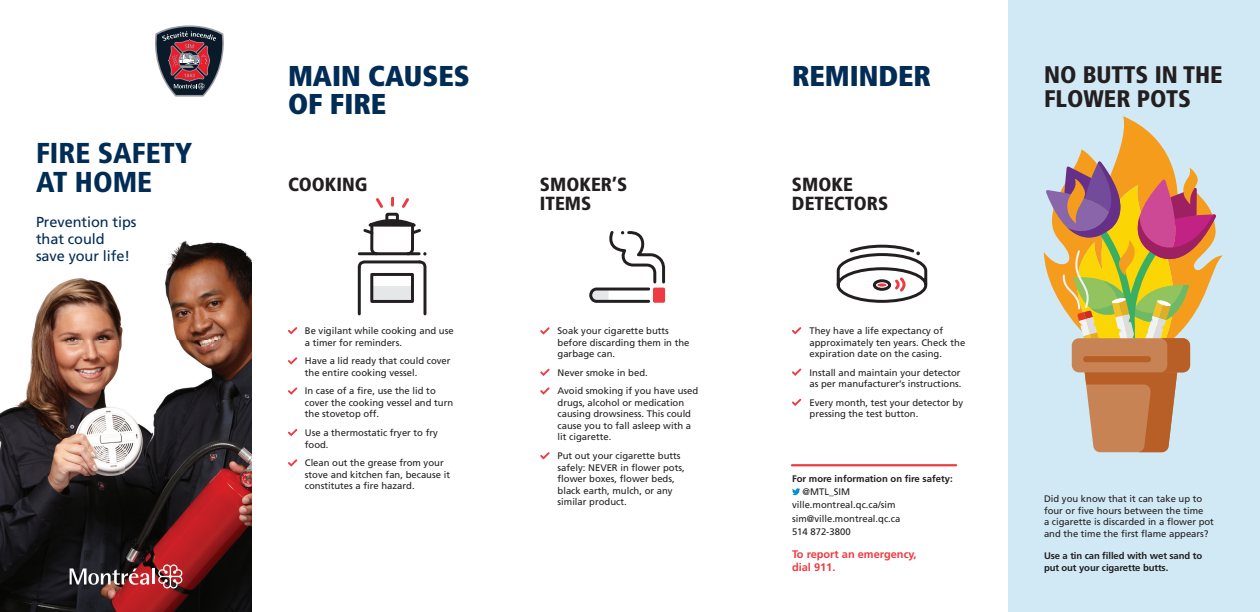
<style>
.page{position:relative;width:1260px;height:612px;background:#fff}
.page>*{position:absolute;margin:0;border:0;box-sizing:border-box;transform-origin:0 0}
.t1{font:900 condensed 28.8px/28.8px "Frutiger";color:#002c56}
.t2{font:900 condensed 28.7px/28px "Frutiger";color:#002c56}
.t3{font:900 condensed 24px/24px "Frutiger";color:#231f20}
.t4{font:900 condensed 19px/19px "Frutiger";color:#231f20}
.t5{font:14.5px/17px "Frutiger";letter-spacing:-.005em;color:#002c56}
.t6{font:700 11px/13.5px "Frutiger";color:#ee3a41}
.t7{font:9.5px/11.5px "Frutiger";color:#231f20}
.t8{font:700 9.5px/11.5px "Frutiger";letter-spacing:-.01em;color:#231f20}
</style>
<div class="page">
<img style="left:0;top:240px;width:252px;height:372px">
<div style="left:1008px;top:0;width:252px;height:612px;background:#d1e9f4"></div>
<svg style="left:357px;top:196px;width:70px;height:120px"></svg>
<svg style="left:589px;top:231px;width:77px;height:72px"></svg>
<svg style="left:836px;top:244px;width:92px;height:59px"></svg>
<svg style="left:70px;top:564px;width:112px;height:25px;background:#855659"></svg>
<svg style="left:155px;top:25px;width:69px;height:72px"></svg>
<hr style="left:792px;top:464px;width:164px;height:2px;background:#ee3a41">
<svg style="left:1044px;top:116px;width:179px;height:152px"></svg>
<svg style="left:1046px;top:161px;width:170px;height:291px"></svg>
<svg style="left:288px;top:327px;width:9px;height:7px"></svg>
<svg style="left:288px;top:357px;width:9px;height:8px"></svg>
<svg style="left:288px;top:387px;width:9px;height:8px"></svg>
<svg style="left:288px;top:429px;width:9px;height:7px"></svg>
<svg style="left:288px;top:459px;width:9px;height:8px"></svg>
<svg style="left:540px;top:327px;width:10px;height:8px"></svg>
<svg style="left:540px;top:369px;width:10px;height:7px"></svg>
<svg style="left:540px;top:387px;width:10px;height:8px"></svg>
<svg style="left:540px;top:452px;width:10px;height:8px"></svg>
<svg style="left:792px;top:327px;width:9px;height:7px"></svg>
<svg style="left:792px;top:369px;width:9px;height:7px"></svg>
<svg style="left:792px;top:399px;width:9px;height:7px"></svg>
<svg style="left:792px;top:488px;width:8px;height:7px"></svg>
<h1 class="t1" style="left:36px;top:139px;width:158px">FIRE SAFETY<br>AT HOME</h1>
<h3 class="t5" style="left:36px;top:213px;width:102px">Prevention tips that could save your life!</h3>
<h2 class="t2" style="left:288px;top:62px;width:183px">MAIN CAUSES<br>OF FIRE</h2>
<h3 class="t3" style="left:1044px;top:62px;width:180px">NO BUTTS IN THE<br>FLOWER POTS</h3>
<h2 class="t2" style="left:792px;top:62px;width:141px">REMINDER</h2>
<h3 class="t4" style="left:288px;top:175px;width:81px">COOKING</h3>
<h3 class="t4" style="left:540px;top:175px;width:89px">SMOKER’S<br>ITEMS</h3>
<h3 class="t4" style="left:792px;top:175px;width:98px">SMOKE<br>DETECTORS</h3>
<p class="t7" style="left:305px;top:325px;width:150px">Be vigilant while cooking and use a timer for reminders.</p>
<p class="t7" style="left:305px;top:355px;width:147px">Have a lid ready that could cover the entire cooking vessel.</p>
<p class="t7" style="left:305px;top:385px;width:150px">In case of a fire, use the lid to cover the cooking vessel and turn the stovetop off.</p>
<p class="t7" style="left:305px;top:427px;width:135px">Use a thermostatic fryer to fry food.</p>
<p class="t7" style="left:305px;top:457px;width:147px">Clean out the grease from your stove and kitchen fan, because it constitutes a fire hazard.</p>
<p class="t7" style="left:558px;top:325px;width:133px">Soak your cigarette butts before discarding them in the garbage can.</p>
<p class="t7" style="left:558px;top:363px;width:142px;line-height:18.7px">Never smoke in bed.<br>Avoid smoking if you have used</p>
<p class="t7" style="left:558px;top:397px;width:135px">drugs, alcohol or medication causing drowsiness. This could cause you to fall asleep with a lit cigarette.</p>
<p class="t7" style="left:558px;top:450px;width:129px">Put out your cigarette butts safely: NEVER in flower pots, flower boxes, flower beds, black earth, mulch, or any similar product.</p>
<p class="t7" style="left:810px;top:325px;width:157px">They have a life expectancy of approximately ten years. Check the expiration date on the casing.</p>
<p class="t7" style="left:810px;top:367px;width:154px">Install and maintain your detector as per manufacturer’s instructions.</p>
<p class="t7" style="left:810px;top:397px;width:155px">Every month, test your detector by pressing the test button.</p>
<p class="t8" style="left:792px;top:472px;width:162px">For more information on fire safety:</p>
<p class="t7" style="left:792px;top:485px;width:110px;line-height:13.5px;text-indent:11px">@MTL_SIM ville.montreal.qc.ca/sim sim@ville.montreal.qc.ca<br>514 872-3800</p>
<p class="t6" style="left:792px;top:547px;width:126px">To report an emergency, dial 911.</p>
<p class="t7" style="left:1044px;top:493px;width:171px">Did you know that it can take up to four or five hours between the time<br>a cigarette is discarded in a flower pot and the time the first flame appears?</p>
<p class="t8" style="left:1044px;top:550px;width:160px">Use a tin can filled with wet sand to put out your cigarette butts.</p>
</div>
